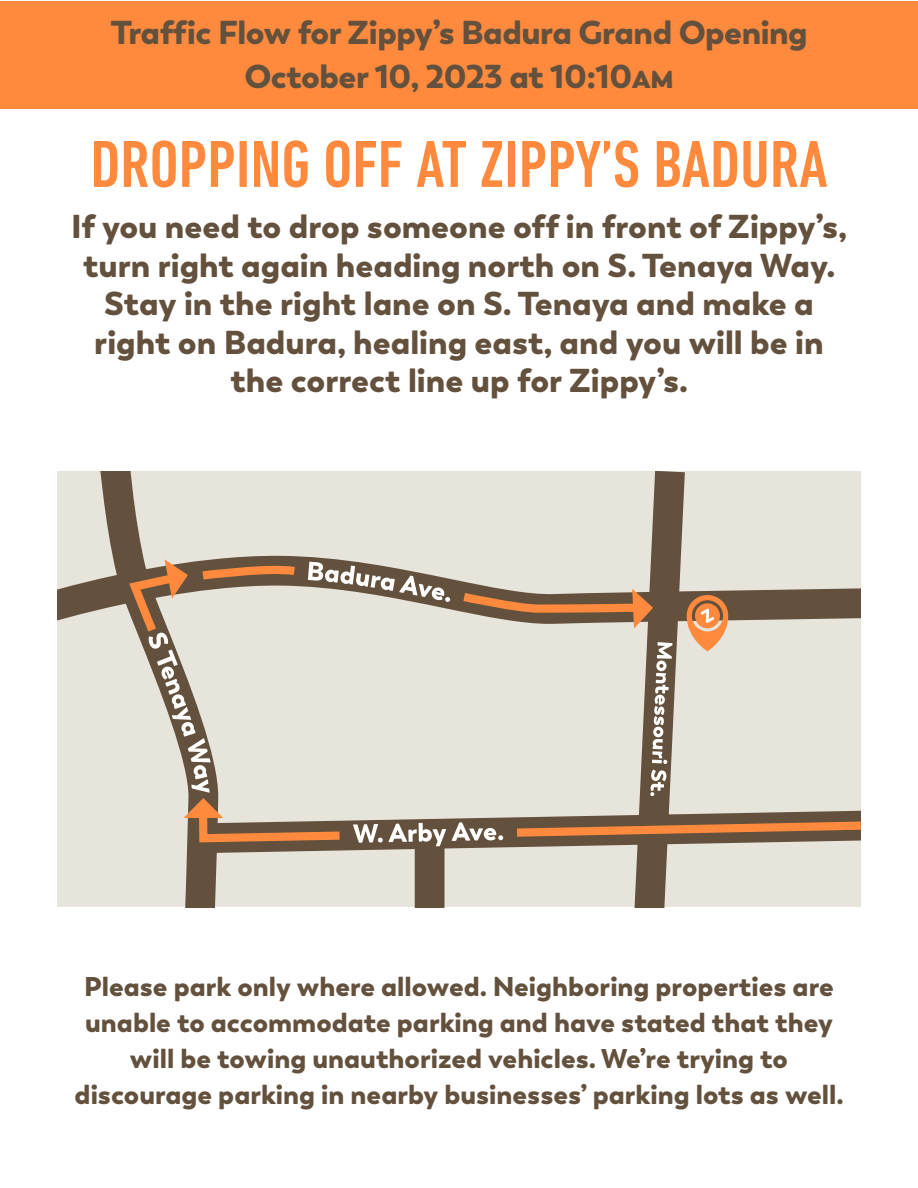
<style>
.page{position:relative;width:918px;height:1188px;background:#fff}
.page>*{position:absolute;margin:0;border:0;box-sizing:border-box;transform-origin:0 0}
.t1{font:500 condensed 67.5px "DIN Next LT Pro";color:#ff8a3d}
.t2{font:900 33px/38.4px "Boston";color:#63513d;text-align:center}
.t3{font:900 27px/36px "Boston";color:#63513d;text-align:center}
</style>
<div class="page">
<div style="left:0;top:1px;width:918px;height:108px;background:#ff8a3d"></div>
<svg style="left:57px;top:472px;width:804px;height:435px;background:#d9d4cb"></svg>
<svg style="left:129px;top:559px;width:732px;height:287px;background:#cfc4b7"></svg>
<p class="t2" style="left:111px;top:10px;width:699px;line-height:44.4px">Traffic Flow for Zippy’s Badura Grand Opening<br>October 10, 2023 at 10:10am</p>
<h1 class="t1" style="left:90px;top:126px;width:739px">DROPPING OFF AT ZIPPY’S BADURA</h1>
<p class="t2" style="left:71px;top:208px;width:778px">If you need to drop someone off in front of Zippy’s, turn right again heading north on S. Tenaya Way.<br>Stay in the right lane on S. Tenaya and make a right on Badura, healing east, and you will be in the correct line up for Zippy’s.</p>
<p class="t3" style="left:75px;top:969px;width:771px">Please park only where allowed. Neighboring properties are unable to accommodate parking and have stated that they will be towing unauthorized vehicles. We’re trying to discourage parking in nearby businesses’ parking lots as well.</p>
</div>
